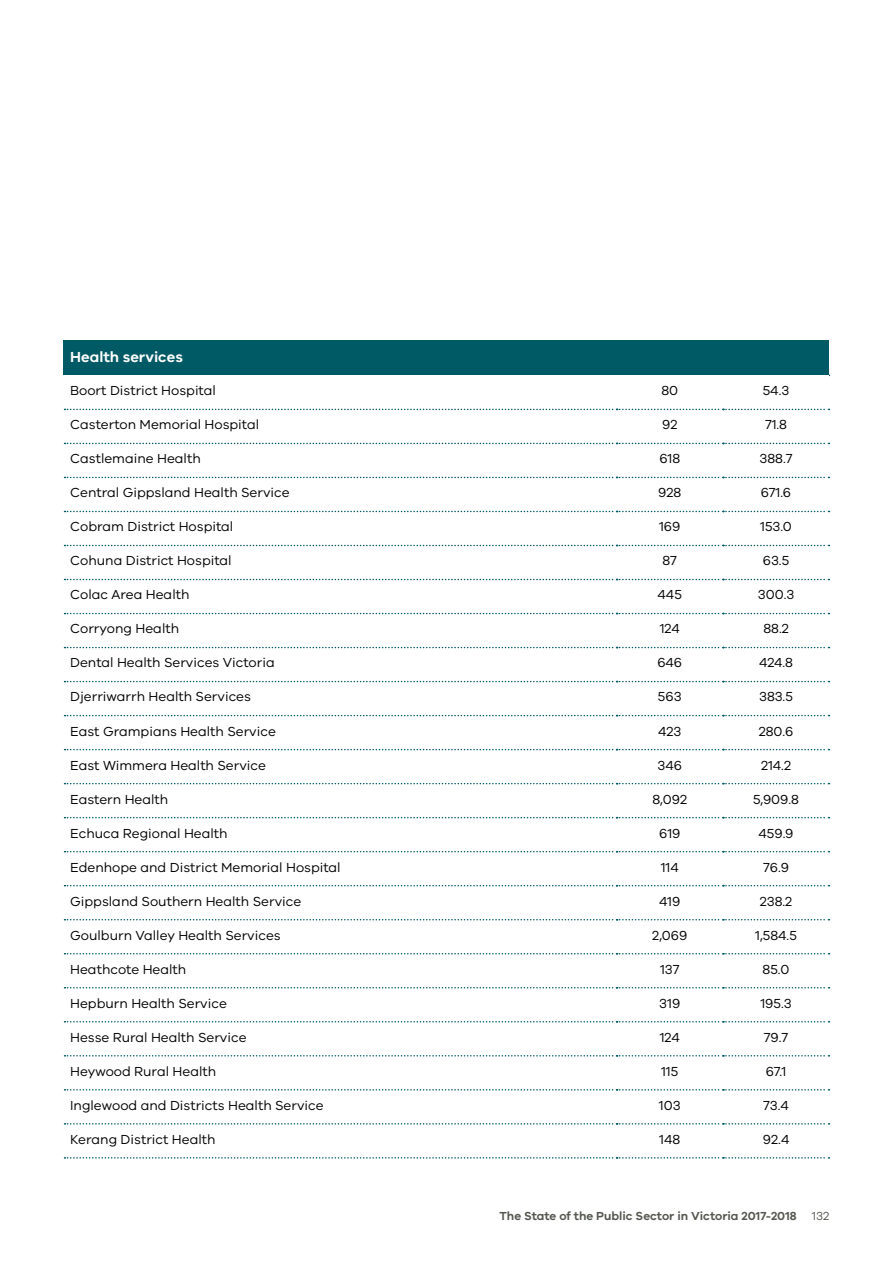
<style>
.page{position:relative;width:893px;height:1263px;background:#fff}
.page>*{position:absolute;margin:0;border:0;box-sizing:border-box;transform-origin:0 0}
.t1{font:600 15px "VIC";color:#fff}
.Table_body{font:13.5px "VIC";color:#000}
.t2{font:600 12px "VIC";color:#545750}
.t3{font:12px "VIC";color:#545750}
</style>
<div class="page">
<svg style="left:65px;top:409px;width:764px;height:1px"></svg>
<svg style="left:65px;top:443px;width:764px;height:1px"></svg>
<svg style="left:65px;top:477px;width:764px;height:1px"></svg>
<svg style="left:65px;top:511px;width:764px;height:1px"></svg>
<svg style="left:65px;top:545px;width:764px;height:1px"></svg>
<svg style="left:65px;top:579px;width:764px;height:1px"></svg>
<svg style="left:65px;top:613px;width:764px;height:1px"></svg>
<svg style="left:65px;top:647px;width:764px;height:1px"></svg>
<svg style="left:65px;top:681px;width:764px;height:1px"></svg>
<svg style="left:65px;top:715px;width:764px;height:1px"></svg>
<svg style="left:65px;top:749px;width:764px;height:1px"></svg>
<svg style="left:65px;top:783px;width:764px;height:1px"></svg>
<svg style="left:65px;top:817px;width:764px;height:1px"></svg>
<svg style="left:65px;top:851px;width:764px;height:1px"></svg>
<svg style="left:65px;top:885px;width:764px;height:1px"></svg>
<svg style="left:65px;top:919px;width:764px;height:1px"></svg>
<svg style="left:65px;top:953px;width:764px;height:1px"></svg>
<svg style="left:65px;top:987px;width:764px;height:1px"></svg>
<svg style="left:65px;top:1021px;width:764px;height:1px"></svg>
<svg style="left:65px;top:1055px;width:764px;height:1px"></svg>
<svg style="left:65px;top:1089px;width:764px;height:1px"></svg>
<svg style="left:65px;top:1123px;width:764px;height:1px"></svg>
<svg style="left:65px;top:1157px;width:764px;height:1px"></svg>
<svg style="left:64px;top:374px;width:765px;height:1px"></svg>
<div style="left:64px;top:340px;width:765px;height:34px;background:#005a65"></div>
<p class="t1" style="left:70px;top:347px;width:114px">Health services</p>
<p class="Table_body" style="left:70px;top:383px;width:147px">Boort District Hospital</p>
<p class="Table_body" style="left:661px;top:383px;width:18px">80</p>
<p class="Table_body" style="left:763px;top:383px;width:28px">54.3</p>
<p class="Table_body" style="left:70px;top:417px;width:190px">Casterton Memorial Hospital</p>
<p class="Table_body" style="left:662px;top:417px;width:17px">92</p>
<p class="Table_body" style="left:765px;top:417px;width:24px">71.8</p>
<p class="Table_body" style="left:70px;top:451px;width:132px">Castlemaine Health</p>
<p class="Table_body" style="left:659px;top:451px;width:22px">618</p>
<p class="Table_body" style="left:760px;top:451px;width:34px">388.7</p>
<p class="Table_body" style="left:70px;top:485px;width:221px">Central Gippsland Health Service</p>
<p class="Table_body" style="left:658px;top:485px;width:24px">928</p>
<p class="Table_body" style="left:761px;top:485px;width:32px">671.6</p>
<p class="Table_body" style="left:70px;top:519px;width:165px">Cobram District Hospital</p>
<p class="Table_body" style="left:659px;top:519px;width:23px">169</p>
<p class="Table_body" style="left:760px;top:519px;width:33px">153.0</p>
<p class="Table_body" style="left:70px;top:553px;width:163px">Cohuna District Hospital</p>
<p class="Table_body" style="left:662px;top:553px;width:16px">87</p>
<p class="Table_body" style="left:763px;top:553px;width:28px">63.5</p>
<p class="Table_body" style="left:70px;top:587px;width:121px">Colac Area Health</p>
<p class="Table_body" style="left:658px;top:587px;width:26px">445</p>
<p class="Table_body" style="left:758px;top:587px;width:38px">300.3</p>
<p class="Table_body" style="left:70px;top:621px;width:110px">Corryong Health</p>
<p class="Table_body" style="left:660px;top:621px;width:21px">124</p>
<p class="Table_body" style="left:763px;top:621px;width:27px">88.2</p>
<p class="Table_body" style="left:70px;top:655px;width:206px">Dental Health Services Victoria</p>
<p class="Table_body" style="left:657px;top:655px;width:26px">646</p>
<p class="Table_body" style="left:759px;top:655px;width:36px">424.8</p>
<p class="Table_body" style="left:70px;top:689px;width:182px">Djerriwarrh Health Services</p>
<p class="Table_body" style="left:658px;top:689px;width:25px">563</p>
<p class="Table_body" style="left:759px;top:689px;width:35px">383.5</p>
<p class="Table_body" style="left:70px;top:723px;width:207px">East Grampians Health Service</p>
<p class="Table_body" style="left:658px;top:723px;width:25px">423</p>
<p class="Table_body" style="left:759px;top:723px;width:36px">280.6</p>
<p class="Table_body" style="left:70px;top:757px;width:197px">East Wimmera Health Service</p>
<p class="Table_body" style="left:657px;top:757px;width:26px">346</p>
<p class="Table_body" style="left:761px;top:757px;width:31px">214.2</p>
<p class="Table_body" style="left:70px;top:791px;width:100px">Eastern Health</p>
<p class="Table_body" style="left:652px;top:791px;width:36px">8,092</p>
<p class="Table_body" style="left:753px;top:791px;width:47px">5,909.8</p>
<p class="Table_body" style="left:70px;top:825px;width:159px">Echuca Regional Health</p>
<p class="Table_body" style="left:659px;top:825px;width:23px">619</p>
<p class="Table_body" style="left:759px;top:825px;width:36px">459.9</p>
<p class="Table_body" style="left:70px;top:859px;width:272px">Edenhope and District Memorial Hospital</p>
<p class="Table_body" style="left:661px;top:859px;width:19px">114</p>
<p class="Table_body" style="left:763px;top:859px;width:27px">76.9</p>
<p class="Table_body" style="left:70px;top:893px;width:233px">Gippsland Southern Health Service</p>
<p class="Table_body" style="left:659px;top:893px;width:23px">419</p>
<p class="Table_body" style="left:760px;top:893px;width:34px">238.2</p>
<p class="Table_body" style="left:70px;top:927px;width:212px">Goulburn Valley Health Services</p>
<p class="Table_body" style="left:652px;top:927px;width:37px">2,069</p>
<p class="Table_body" style="left:755px;top:927px;width:43px">1,584.5</p>
<p class="Table_body" style="left:70px;top:961px;width:118px">Heathcote Health</p>
<p class="Table_body" style="left:660px;top:961px;width:21px">137</p>
<p class="Table_body" style="left:763px;top:961px;width:28px">85.0</p>
<p class="Table_body" style="left:70px;top:995px;width:158px">Hepburn Health Service</p>
<p class="Table_body" style="left:659px;top:995px;width:22px">319</p>
<p class="Table_body" style="left:760px;top:995px;width:33px">195.3</p>
<p class="Table_body" style="left:70px;top:1029px;width:178px">Hesse Rural Health Service</p>
<p class="Table_body" style="left:660px;top:1029px;width:21px">124</p>
<p class="Table_body" style="left:764px;top:1029px;width:26px">79.7</p>
<p class="Table_body" style="left:70px;top:1063px;width:147px">Heywood Rural Health</p>
<p class="Table_body" style="left:661px;top:1063px;width:19px">115</p>
<p class="Table_body" style="left:766px;top:1063px;width:22px">67.1</p>
<p class="Table_body" style="left:70px;top:1097px;width:255px">Inglewood and Districts Health Service</p>
<p class="Table_body" style="left:659px;top:1097px;width:23px">103</p>
<p class="Table_body" style="left:763px;top:1097px;width:27px">73.4</p>
<p class="Table_body" style="left:70px;top:1131px;width:147px">Kerang District Health</p>
<p class="Table_body" style="left:659px;top:1131px;width:22px">148</p>
<p class="Table_body" style="left:763px;top:1131px;width:28px">92.4</p>
<p class="t2" style="left:499px;top:1209px;width:299px">The State of the Public Sector in Victoria 2017-2018</p>
<p class="t3" style="left:812px;top:1209px;width:19px">132</p>
</div>
